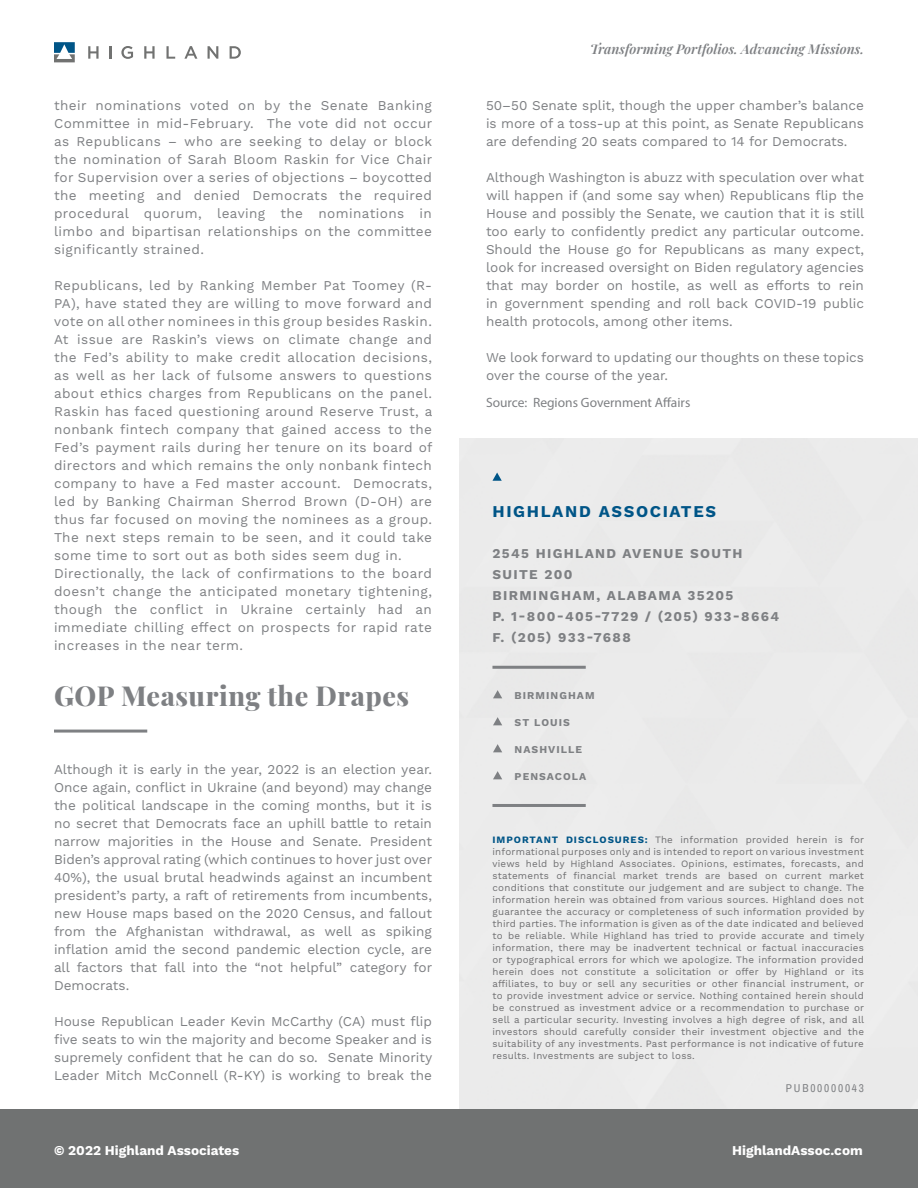
<style>
.page{position:relative;width:918px;height:1188px;background:#fff}
.page>*{position:absolute;margin:0;border:0;box-sizing:border-box;transform-origin:0 0}
.t1{font:800 27px "Playfair Display";letter-spacing:.02em;color:#7e8083}
.t2{font:700 16.5px "Work Sans";letter-spacing:.1em;color:#005587}
.t3{font:13.5px/18px "Work Sans";letter-spacing:.03em;color:#7e8083;text-align:justify}
.t4{font:700 13.5px/21px "Work Sans";letter-spacing:.1em;color:#7e8083}
.t5{font:13.5px/18px "Work Sans";color:#7e8083}
.t6{font:italic 600 13.5px "Playfair Display";color:#7e8083}
.t7{font:700 13.5px "Work Sans";color:#fff}
.t8{font:13.5px "Myriad Pro";color:#7e8083}
.t9{font:11.25px "Archivo Narrow";letter-spacing:.16em;color:#7e8083}
.t10{font:700 10.5px "Work Sans";letter-spacing:.1em;color:#7e8083}
.t11{font:9.75px/12px "Work Sans";letter-spacing:.025em;color:#6e6e70;text-align:justify}
.s1{font-weight:700;color:#005587}
</style>
<div class="page">
<svg style="left:54px;top:42px;width:21px;height:20px"></svg>
<svg style="left:88px;top:46px;width:11px;height:13px"></svg>
<svg style="left:110px;top:46px;width:2px;height:13px"></svg>
<svg style="left:121px;top:46px;width:12px;height:13px"></svg>
<svg style="left:144px;top:46px;width:11px;height:13px"></svg>
<svg style="left:166px;top:46px;width:9px;height:13px"></svg>
<svg style="left:184px;top:46px;width:13px;height:13px"></svg>
<svg style="left:208px;top:46px;width:10px;height:13px"></svg>
<svg style="left:230px;top:46px;width:11px;height:13px"></svg>
<svg style="left:492px;top:473px;width:10px;height:8px"></svg>
<svg style="left:493px;top:690px;width:9px;height:8px"></svg>
<svg style="left:493px;top:717px;width:9px;height:8px"></svg>
<svg style="left:493px;top:744px;width:9px;height:8px"></svg>
<svg style="left:493px;top:771px;width:9px;height:8px"></svg>
<div style="left:0;top:1109px;width:918px;height:79px;background:#707272"></div>
<hr style="left:492px;top:804px;width:94px;height:3px;background:#7e8083">
<hr style="left:492px;top:666px;width:94px;height:3px;background:#7e8083">
<hr style="left:54px;top:730px;width:93px;height:3px;background:#7e8083">
<p class="t3" style="left:54px;top:97px;width:380px">their nominations voted on by the Senate Banking Committee in mid-February. The vote did not occur as Republicans – who are seeking to delay or block the nomination of Sarah Bloom Raskin for Vice Chair for Supervision over a series of objections – boycotted the meeting and denied Democrats the required procedural quorum, leaving the nominations in limbo and bipartisan relationships on the committee significantly strained.</p>
<p class="t3" style="left:54px;top:277px;width:380px;text-align:left">Republicans, led by Ranking Member Pat Toomey (R-PA), have stated they are willing to move forward and vote on all other nominees in this group besides Raskin.<br>At issue are Raskin’s views on climate change and the Fed’s ability to make credit allocation decisions, as well as her lack of fulsome answers to questions about ethics charges from Republicans on the panel.<br>Raskin has faced questioning around Reserve Trust, a nonbank fintech company that gained access to the Fed’s payment rails during her tenure on its board of directors and which remains the only nonbank fintech company to have a Fed master account. Democrats, led by Banking Chairman Sherrod Brown (D-OH) are thus far focused on moving the nominees as a group.<br>The next steps remain to be seen, and it could take some time to sort out as both sides seem dug in.<br>Directionally, the lack of confirmations to the board doesn’t change the anticipated monetary tightening, though the conflict in Ukraine certainly had an immediate chilling effect on prospects for rapid rate increases in the near term.</p>
<h1 class="t1" style="left:54px;top:675px;width:357px">GOP Measuring the Drapes</h1>
<p class="t3" style="left:54px;top:761px;width:380px">Although it is early in the year, 2022 is an election year.<br>Once again, conflict in Ukraine (and beyond) may change the political landscape in the coming months, but it is no secret that Democrats face an uphill battle to retain narrow majorities in the House and Senate. President Biden’s approval rating (which continues to hover just over 40%), the usual brutal headwinds against an incumbent president’s party, a raft of retirements from incumbents, new House maps based on the 2020 Census, and fallout from the Afghanistan withdrawal, as well as spiking inflation amid the second pandemic election cycle, are all factors that fall into the “not helpful” category for Democrats.</p>
<p class="t3" style="left:54px;top:1013px;width:380px">House Republican Leader Kevin McCarthy (CA) must flip five seats to win the majority and become Speaker and is supremely confident that he can do so. Senate Minority Leader Mitch McConnell (R-KY) is working to break the</p>
<p class="t6" style="left:590px;top:38px;width:275px">Transforming Portfolios. Advancing Missions.</p>
<p class="t3" style="left:486px;top:97px;width:380px">50–50 Senate split, though the upper chamber’s balance is more of a toss-up at this point, as Senate Republicans are defending 20 seats compared to 14 for Democrats.</p>
<p class="t3" style="left:486px;top:169px;width:380px">Although Washington is abuzz with speculation over what will happen if (and some say when) Republicans flip the House and possibly the Senate, we caution that it is still too early to confidently predict any particular outcome.<br>Should the House go for Republicans as many expect, look for increased oversight on Biden regulatory agencies that may border on hostile, as well as efforts to rein in government spending and roll back COVID-19 public health protocols, among other items.</p>
<p class="t5" style="left:486px;top:349px;width:379px">We look forward to updating our thoughts on these topics over the course of the year.</p>
<p class="t8" style="left:486px;top:394px;width:206px">Source: Regions Government Affairs</p>
<p class="t2" style="left:492px;top:502px;width:225px">HIGHLAND ASSOCIATES</p>
<p class="t4" style="left:492px;top:543px;width:288px">2545 HIGHLAND AVENUE SOUTH<br>SUITE 200<br>BIRMINGHAM, ALABAMA 35205<br>P. 1-800-405-7729 / (205) 933-8664<br>F. (205) 933-7688</p>
<p class="t10" style="left:515px;top:689px;width:81px">BIRMINGHAM</p>
<p class="t10" style="left:515px;top:716px;width:57px">ST LOUIS</p>
<p class="t10" style="left:515px;top:743px;width:69px">NASHVILLE</p>
<p class="t10" style="left:515px;top:770px;width:73px">PENSACOLA</p>
<p class="t11" style="left:492px;top:834px;width:373px"><span class="s1">IMPORTANT DISCLOSURES:</span> The information provided herein is for informational purposes only and is intended to report on various investment views held by Highland Associates. Opinions, estimates, forecasts, and statements of financial market trends are based on current market conditions that constitute our judgement and are subject to change. The information herein was obtained from various sources. Highland does not guarantee the accuracy or completeness of such information provided by third parties. The information is given as of the date indicated and believed to be reliable. While Highland has tried to provide accurate and timely information, there may be inadvertent technical or factual inaccuracies or typographical errors for which we apologize. The information provided herein does not constitute a solicitation or offer by Highland or its affiliates, to buy or sell any securities or other financial instrument, or to provide investment advice or service. Nothing contained herein should be construed as investment advice or a recommendation to purchase or sell a particular security. Investing involves a high degree of risk, and all investors should carefully consider their investment objective and the suitability of any investments. Past performance is not indicative of future results. Investments are subject to loss.</p>
<p class="t9" style="left:786px;top:1082px;width:80px">PUB00000043</p>
<p class="t7" style="left:54px;top:1143px;width:187px">© 2022 Highland Associates</p>
<p class="t7" style="left:732px;top:1143px;width:132px">HighlandAssoc.com</p>
</div>
